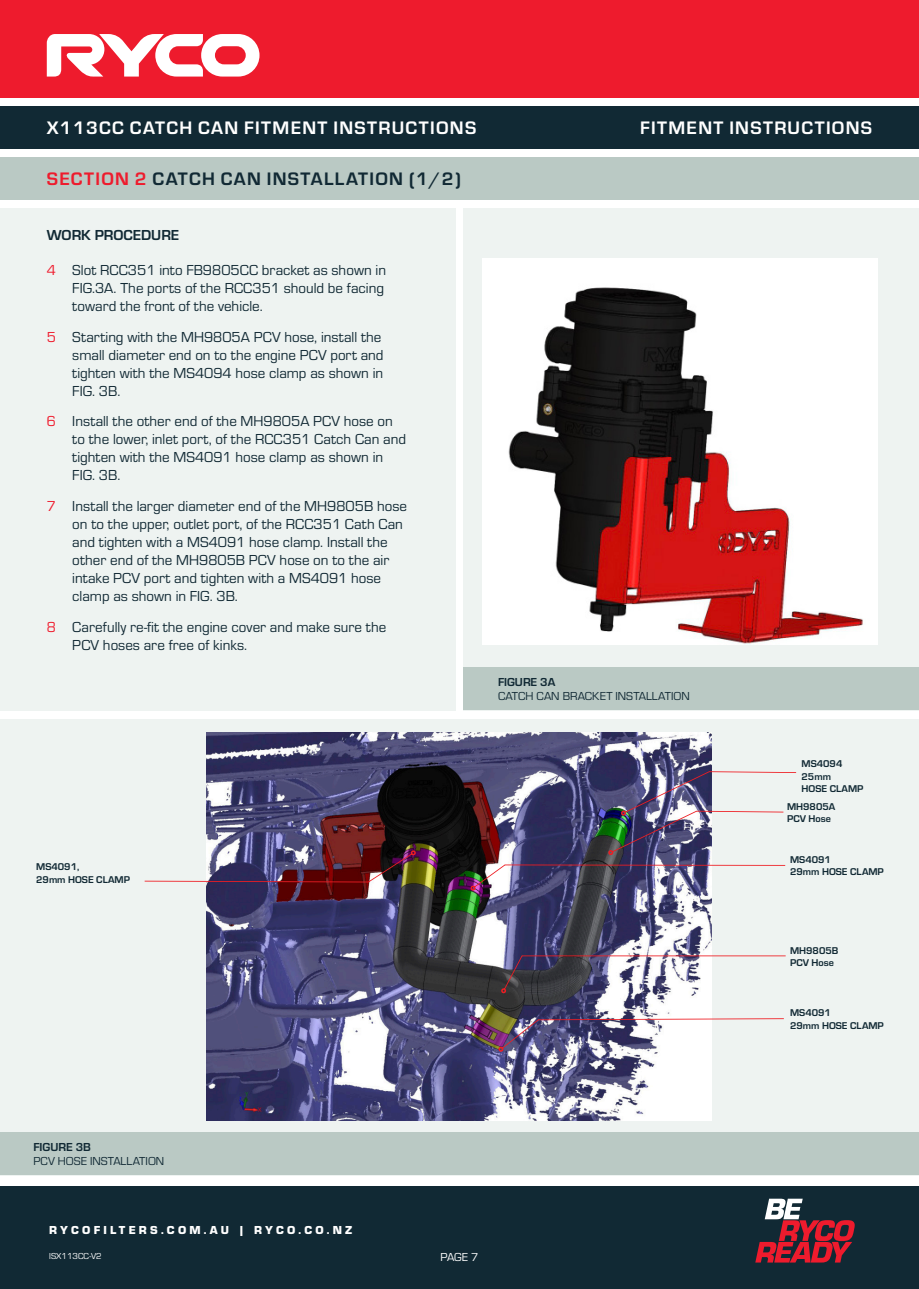
<style>
.page{position:relative;width:919px;height:1289px;background:#fff}
.page>*{position:absolute;margin:0;border:0;box-sizing:border-box;transform-origin:0 0}
.t1{font:700 18.75px "Eurostile";letter-spacing:.07em;color:#fff}
.Section_Headings{font:700 18.75px "Eurostile";letter-spacing:.07em;color:#112934}
.Step_by_Step_Text{font:15px/18px "Eurostile";color:#112934}
.Work_Procedure{font:700 15px "Eurostile";color:#112934}
.Image_Sub_Headings{font:12px "Eurostile";color:#112934}
.t2{font:900 12px "Eurostile";letter-spacing:.27em;color:#fff}
.Image_Sub_Headings-2{font:700 12px "Eurostile";color:#112934}
.t3{font:12px "Eurostile";color:#fff}
.Image_Sub_Headings-3{font:700 10.2px/12.3px "Eurostile";color:#112934}
.t4{font:9px "Eurostile";color:#fff}
.s1{color:#ee1b2d}
</style>
<div class="page">
<div style="left:0;top:0;width:918px;height:98px;background:#ee1b2d"></div>
<svg style="left:47px;top:34px;width:212px;height:43px"></svg>
<div style="left:0;top:106px;width:918px;height:43px;background:#112934"></div>
<div style="left:0;top:1186px;width:918px;height:102px;background:#112934"></div>
<div style="left:0;top:157px;width:918px;height:43px;background:#bac9c4"></div>
<svg style="left:755px;top:1198px;width:99px;height:64px"></svg>
<div style="left:0;top:208px;width:455px;height:503px;background:#eef3f1"></div>
<div style="left:0;top:719px;width:918px;height:457px;background:#eef3f1"></div>
<div style="left:0;top:1132px;width:918px;height:43px;background:#bac9c4"></div>
<div style="left:463px;top:208px;width:455px;height:503px;background:#eef3f1"></div>
<div style="left:464px;top:667px;width:454px;height:43px;background:#bac9c4"></div>
<img style="left:483px;top:258px;width:393px;height:386px">
<img style="left:206px;top:732px;width:506px;height:388px">
<img style="left:145px;top:850px;width:271px;height:32px">
<svg style="left:501px;top:955px;width:284px;height:38px"></svg>
<img style="left:608px;top:771px;width:188px;height:84px">
<svg style="left:498px;top:1018px;width:285px;height:33px"></svg>
<img style="left:470px;top:864px;width:315px;height:26px">
<p class="t1" style="left:47px;top:114px;width:431px">X113CC CATCH CAN FITMENT INSTRUCTIONS</p>
<p class="t1" style="left:640px;top:114px;width:233px">FITMENT INSTRUCTIONS</p>
<p class="Section_Headings" style="left:47px;top:165px;width:415px"><span class="s1">SECTION 2</span> CATCH CAN INSTALLATION (1/2)</p>
<p class="Work_Procedure" style="left:47px;top:224px;width:134px">WORK PROCEDURE</p>
<p class="Step_by_Step_Text" style="left:72px;top:260px;width:315px;text-indent:-26px"><span class="s1">4</span> Slot RCC351 into FB9805CC bracket as shown in<br>FIG.3A. The ports of the RCC351 should be facing toward the front of the vehicle.</p>
<p class="Step_by_Step_Text" style="left:72px;top:327px;width:313px;text-indent:-26px"><span class="s1">5</span> Starting with the MH9805A PCV hose, install the small diameter end on to the engine PCV port and tighten with the MS4094 hose clamp as shown in FIG. 3B.</p>
<p class="Step_by_Step_Text" style="left:72px;top:411px;width:335px;text-indent:-26px"><span class="s1">6</span> Install the other end of the MH9805A PCV hose on to the lower, inlet port, of the RCC351 Catch Can and tighten with the MS4091 hose clamp as shown in FIG. 3B.</p>
<p class="Step_by_Step_Text" style="left:72px;top:496px;width:336px;text-indent:-26px"><span class="s1">7</span> Install the larger diameter end of the MH9805B hose on to the upper, outlet port, of the RCC351 Cath Can and tighten with a MS4091 hose clamp. Install the other end of the MH9805B PCV hose on to the air intake PCV port and tighten with a MS4091 hose clamp as shown in FIG. 3B.</p>
<p class="Step_by_Step_Text" style="left:72px;top:617px;width:315px;text-indent:-26px"><span class="s1">8</span> Carefully re-fit the engine cover and make sure the<br>PCV hoses are free of kinks.</p>
<p class="Image_Sub_Headings-3" style="left:36px;top:860px;width:45px">MS4091,</p>
<p class="Image_Sub_Headings-3" style="left:36px;top:872px;width:95px">29mm HOSE CLAMP</p>
<p class="Image_Sub_Headings-2" style="left:498px;top:673px;width:59px">FIGURE 3A</p>
<p class="Image_Sub_Headings" style="left:498px;top:688px;width:193px">CATCH CAN BRACKET INSTALLATION</p>
<p class="Image_Sub_Headings-2" style="left:33px;top:1138px;width:59px">FIGURE 3B</p>
<p class="Image_Sub_Headings" style="left:33px;top:1152px;width:132px">PCV HOSE INSTALLATION</p>
<p class="t2" style="left:49px;top:1221px;width:304px">RYCOFILTERS.COM.AU | RYCO.CO.NZ</p>
<p class="t4" style="left:49px;top:1249px;width:54px">ISX113CC-V2</p>
<p class="t3" style="left:440px;top:1248px;width:40px">PAGE 7</p>
<p class="Image_Sub_Headings-3" style="left:801px;top:757px;width:42px">MS4094</p>
<p class="Image_Sub_Headings-3" style="left:801px;top:769px;width:63px">25mm<br>HOSE CLAMP</p>
<p class="Image_Sub_Headings-3" style="left:787px;top:799px;width:50px">MH9805A<br>PCV Hose</p>
<p class="Image_Sub_Headings-3" style="left:790px;top:853px;width:42px">MS4091</p>
<p class="Image_Sub_Headings-3" style="left:790px;top:865px;width:95px">29mm HOSE CLAMP</p>
<p class="Image_Sub_Headings-3" style="left:790px;top:943px;width:50px">MH9805B</p>
<p class="Image_Sub_Headings-3" style="left:790px;top:955px;width:46px">PCV Hose</p>
<p class="Image_Sub_Headings-3" style="left:790px;top:1006px;width:42px">MS4091</p>
<p class="Image_Sub_Headings-3" style="left:790px;top:1018px;width:95px">29mm HOSE CLAMP</p>
</div>
